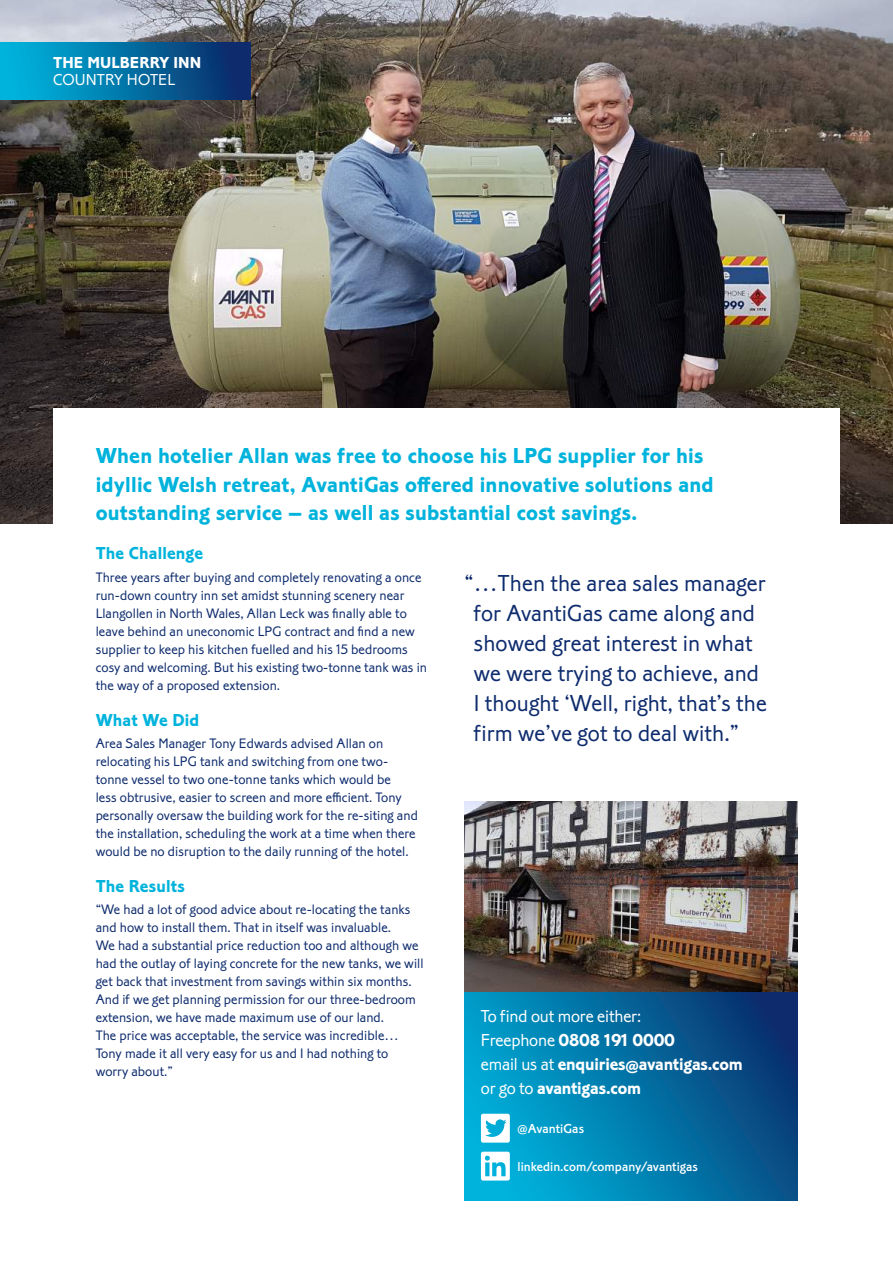
<style>
.page{position:relative;width:893px;height:1263px;background:#fff}
.page>*{position:absolute;margin:0;border:0;box-sizing:border-box;transform-origin:0 0}
.t1{font:300 24px/30px "Corinthian Pro";letter-spacing:.005em;color:#0d2b6d}
.t2{font:700 22.5px/28.5px "Corinthian Pro";letter-spacing:.01em;color:#00b3dc}
.t3{font:700 18px/24px "Corinthian Pro";letter-spacing:-.01em;color:#fff}
.t4{font:700 18px "Corinthian Pro";letter-spacing:.01em;color:#00b3dc}
.t5{font:700 16.5px "Corinthian Pro";letter-spacing:.005em;color:#fff}
.t6{font:300 16.5px "Corinthian Pro";letter-spacing:.005em;color:#fff}
.t7{font:300 14.25px/18px "Corinthian Pro";letter-spacing:.005em;color:#0d2b6d}
.t8{font:500 13.5px "Corinthian Pro";color:#fff}
.s1{font-weight:300}
</style>
<div class="page">
<img style="left:0;top:0;width:893px;height:523px">
<div style="left:0;top:43px;width:251px;height:56px;background:linear-gradient(to right,#00bde4,#0b2565)"></div>
<div style="left:53px;top:408px;width:787px;height:125px;background:#fff"></div>
<img style="left:465px;top:801px;width:332px;height:192px">
<svg style="left:465px;top:993px;width:332px;height:207px;background:#0374a7"></svg>
<svg style="left:481px;top:1114px;width:29px;height:28px"></svg>
<svg style="left:481px;top:1152px;width:29px;height:28px"></svg>
<p class="t5" style="left:53px;top:53px;width:150px">THE MULBERRY INN</p>
<p class="t6" style="left:53px;top:70px;width:123px">COUNTRY HOTEL</p>
<h2 class="t2" style="left:96px;top:441px;width:620px">When hotelier Allan was free to choose his LPG supplier for his idyllic Welsh retreat, AvantiGas offered innovative solutions and outstanding service – as well as substantial cost savings.</h2>
<p class="t4" style="left:96px;top:543px;width:109px">The Challenge</p>
<p class="t7" style="left:96px;top:568px;width:333px">Three years after buying and completely renovating a once run-down country inn set amidst stunning scenery near Llangollen in North Wales, Allan Leck was finally able to leave behind an uneconomic LPG contract and find a new supplier to keep his kitchen fuelled and his 15 bedrooms cosy and welcoming. But his existing two-tonne tank was in the way of a proposed extension.</p>
<p class="t4" style="left:96px;top:709px;width:105px">What We Did</p>
<p class="t7" style="left:96px;top:734px;width:324px">Area Sales Manager Tony Edwards advised Allan on relocating his LPG tank and switching from one two&shy;tonne vessel to two one-tonne tanks which would be<br>less obtrusive, easier to screen and more efficient. Tony personally oversaw the building work for the re-siting and the installation, scheduling the work at a time when there would be no disruption to the daily running of the hotel.</p>
<p class="t4" style="left:96px;top:875px;width:91px">The Results</p>
<p class="t7" style="left:96px;top:900px;width:329px">“We had a lot of good advice about re-locating the tanks and how to install them. That in itself was invaluable.<br>We had a substantial price reduction too and although we had the outlay of laying concrete for the new tanks, we will get back that investment from savings within six months.<br>And if we get planning permission for our three-bedroom extension, we have made maximum use of our land.<br>The price was acceptable, the service was incredible… Tony made it all very easy for us and I had nothing to worry about.”</p>
<h1 class="t1" style="left:474px;top:568px;width:294px;text-indent:-9px">“…Then the area sales manager for AvantiGas came along and showed great interest in what we were trying to achieve, and<br>I thought ‘Well, right, that’s the firm we’ve got to deal with.”</h1>
<p class="t3" style="left:481px;top:1004px;width:263px"><span class="s1">To find out more either:<br>Freephone</span> 0808 191 0000<br><span class="s1">email us at</span> enquiries@avantigas.com <span class="s1">or go to</span> avantigas.com</p>
<p class="t8" style="left:518px;top:1121px;width:68px">@AvantiGas</p>
<p class="t8" style="left:518px;top:1159px;width:182px">linkedin.com/company/avantigas</p>
</div>
